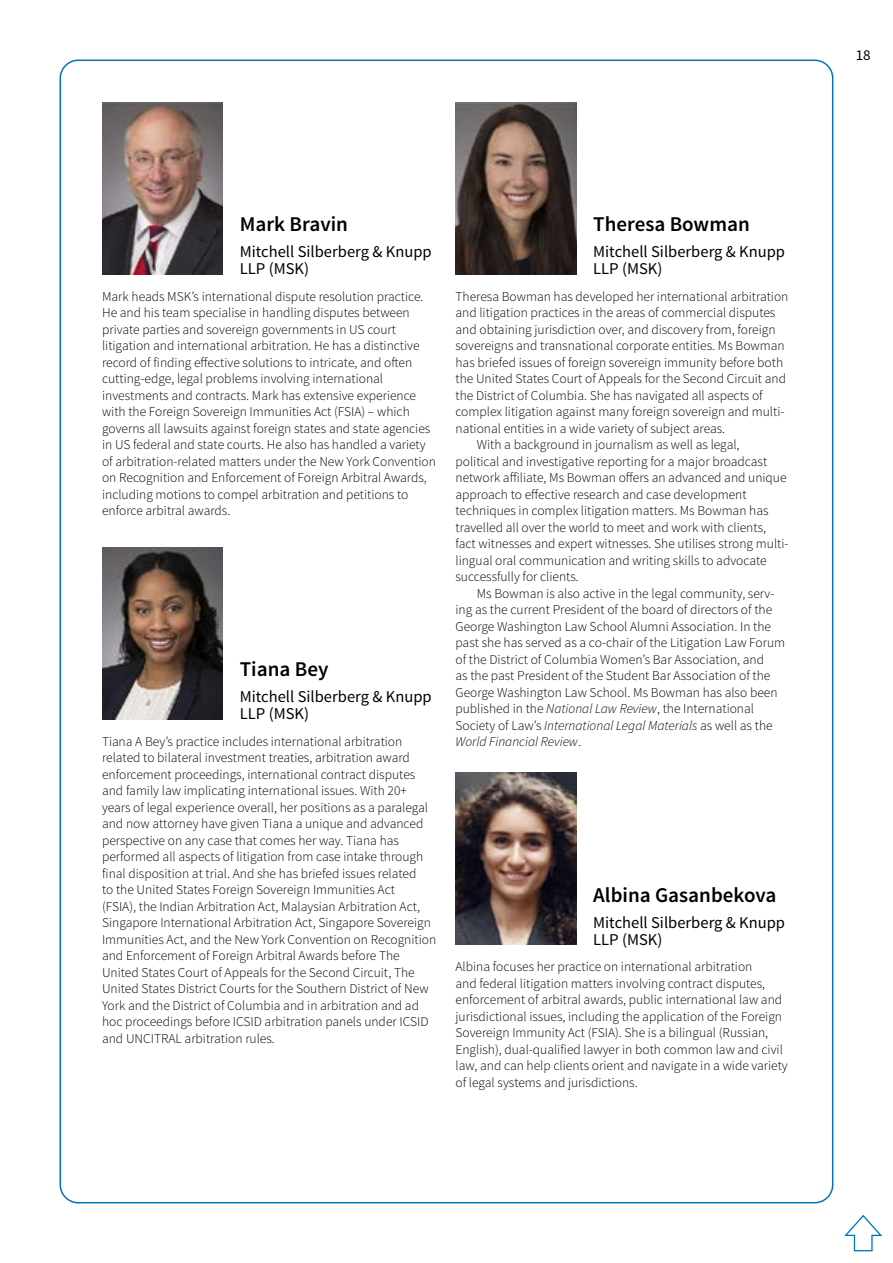
<style>
.page{position:relative;width:893px;height:1263px;background:#fff}
.page>*{position:absolute;margin:0;border:0;box-sizing:border-box;transform-origin:0 0}
.t1{font:600 21px "Source Sans Pro";color:#000}
.t2{font:16.5px/17.2px "Source Sans Pro";color:#000}
.t3{font:15px "Source Sans Pro";color:#000}
.t4{font:300 13.5px/16.5px "Source Sans Pro";color:#000}
.t5{font:italic 300 13.5px "Source Sans Pro";color:#000}
.s1{font-style:italic}
.s2{font-style:normal}
</style>
<div class="page">
<svg style="left:844px;top:1214px;width:38px;height:38px"></svg>
<img style="left:455px;top:102px;width:121px;height:172px">
<img style="left:102px;top:102px;width:121px;height:172px">
<img style="left:455px;top:772px;width:121px;height:173px">
<img style="left:102px;top:547px;width:121px;height:172px">
<h1 class="t1" style="left:240px;top:211px;width:110px">Mark Bravin</h1>
<p class="t2" style="left:240px;top:243px;width:193px">Mitchell Silberberg &amp; Knupp<br>LLP (MSK)</p>
<p class="t4" style="left:102px;top:288px;width:335px">Mark heads MSK’s international dispute resolution practice.<br>He and his team specialise in handling disputes between private parties and sovereign governments in US court litigation and international arbitration. He has a distinctive record of finding effective solutions to intricate, and often cutting-edge, legal problems involving international investments and contracts. Mark has extensive experience with the Foreign Sovereign Immunities Act (FSIA) – which governs all lawsuits against foreign states and state agencies in US federal and state courts. He also has handled a variety of arbitration-related matters under the New York Convention on Recognition and Enforcement of Foreign Arbitral Awards, including motions to compel arbitration and petitions to enforce arbitral awards.</p>
<h1 class="t1" style="left:240px;top:656px;width:90px">Tiana Bey</h1>
<p class="t2" style="left:240px;top:688px;width:193px">Mitchell Silberberg &amp; Knupp<br>LLP (MSK)</p>
<p class="t4" style="left:102px;top:733px;width:336px">Tiana A Bey’s practice includes international arbitration related to bilateral investment treaties, arbitration award enforcement proceedings, international contract disputes and family law implicating international issues. With 20+ years of legal experience overall, her positions as a paralegal and now attorney have given Tiana a unique and advanced perspective on any case that comes her way. Tiana has performed all aspects of litigation from case intake through final disposition at trial. And she has briefed issues related<br>to the United States Foreign Sovereign Immunities Act<br>(FSIA), the Indian Arbitration Act, Malaysian Arbitration Act, Singapore International Arbitration Act, Singapore Sovereign Immunities Act, and the New York Convention on Recognition and Enforcement of Foreign Arbitral Awards before The United States Court of Appeals for the Second Circuit, The United States District Courts for the Southern District of New York and the District of Columbia and in arbitration and ad hoc proceedings before ICSID arbitration panels under ICSID and UNCITRAL arbitration rules.</p>
<h1 class="t1" style="left:593px;top:211px;width:158px">Theresa Bowman</h1>
<p class="t2" style="left:593px;top:243px;width:193px">Mitchell Silberberg &amp; Knupp<br>LLP (MSK)</p>
<p class="t4" style="left:455px;top:288px;width:334px">Theresa Bowman has developed her international arbitration</p>
<p class="t4" style="left:455px;top:305px;width:321px">and litigation practices in the areas of commercial disputes</p>
<p class="t4" style="left:455px;top:321px;width:322px">and obtaining jurisdiction over, and discovery from, foreign</p>
<p class="t4" style="left:455px;top:338px;width:331px">sovereigns and transnational corporate entities. Ms Bowman</p>
<p class="t4" style="left:455px;top:354px;width:329px">has briefed issues of foreign sovereign immunity before both</p>
<p class="t4" style="left:455px;top:371px;width:332px">the United States Court of Appeals for the Second Circuit and</p>
<p class="t4" style="left:455px;top:387px;width:309px">the District of Columbia. She has navigated all aspects of</p>
<p class="t4" style="left:455px;top:404px;width:330px">complex litigation against many foreign sovereign and multi-</p>
<p class="t4" style="left:455px;top:420px;width:271px">national entities in a wide variety of subject areas.</p>
<p class="t4" style="left:477px;top:436px;width:264px">With a background in journalism as well as legal,</p>
<p class="t4" style="left:455px;top:453px;width:313px">political and investigative reporting for a major broadcast</p>
<p class="t4" style="left:455px;top:469px;width:333px">network affiliate, Ms Bowman offers an advanced and unique</p>
<p class="t4" style="left:455px;top:486px;width:293px">approach to effective research and case development</p>
<p class="t4" style="left:455px;top:502px;width:315px">techniques in complex litigation matters. Ms Bowman has</p>
<p class="t4" style="left:455px;top:519px;width:312px">travelled all over the world to meet and work with clients,</p>
<p class="t4" style="left:455px;top:535px;width:335px">fact witnesses and expert witnesses. She utilises strong multi-</p>
<p class="t4" style="left:455px;top:552px;width:313px">lingual oral communication and writing skills to advocate</p>
<p class="t4" style="left:455px;top:568px;width:125px">successfully for clients.</p>
<p class="t4" style="left:477px;top:585px;width:299px">Ms Bowman is also active in the legal community, serv-</p>
<p class="t4" style="left:455px;top:601px;width:318px">ing as the current President of the board of directors of the</p>
<p class="t4" style="left:455px;top:618px;width:317px">George Washington Law School Alumni Association. In the</p>
<p class="t4" style="left:455px;top:634px;width:331px">past she has served as a co-chair of the Litigation Law Forum</p>
<p class="t4" style="left:455px;top:651px;width:310px">of the District of Columbia Women’s Bar Association, and</p>
<p class="t4" style="left:455px;top:667px;width:316px">as the past President of the Student Bar Association of the</p>
<p class="t4" style="left:455px;top:684px;width:324px">George Washington Law School. Ms Bowman has also been</p>
<p class="t4" style="left:455px;top:700px;width:300px">published in the <span class="s1">National Law Review</span>, the International</p>
<p class="t5" style="left:455px;top:717px;width:319px"><span class="s2">Society of Law’s</span> International Legal Materials <span class="s2">as well as the</span></p>
<p class="t5" style="left:455px;top:733px;width:127px">World Financial Review<span class="s2">.</span></p>
<h1 class="t1" style="left:593px;top:881px;width:185px">Albina Gasanbekova</h1>
<p class="t2" style="left:593px;top:914px;width:193px">Mitchell Silberberg &amp; Knupp<br>LLP (MSK)</p>
<p class="t4" style="left:455px;top:958px;width:334px">Albina focuses her practice on international arbitration<br>and federal litigation matters involving contract disputes, enforcement of arbitral awards, public international law and jurisdictional issues, including the application of the Foreign Sovereign Immunity Act (FSIA). She is a bilingual (Russian, English), dual-qualified lawyer in both common law and civil law, and can help clients orient and navigate in a wide variety of legal systems and jurisdictions.</p>
<p class="t3" style="left:856px;top:45px;width:16px">18</p>
</div>
